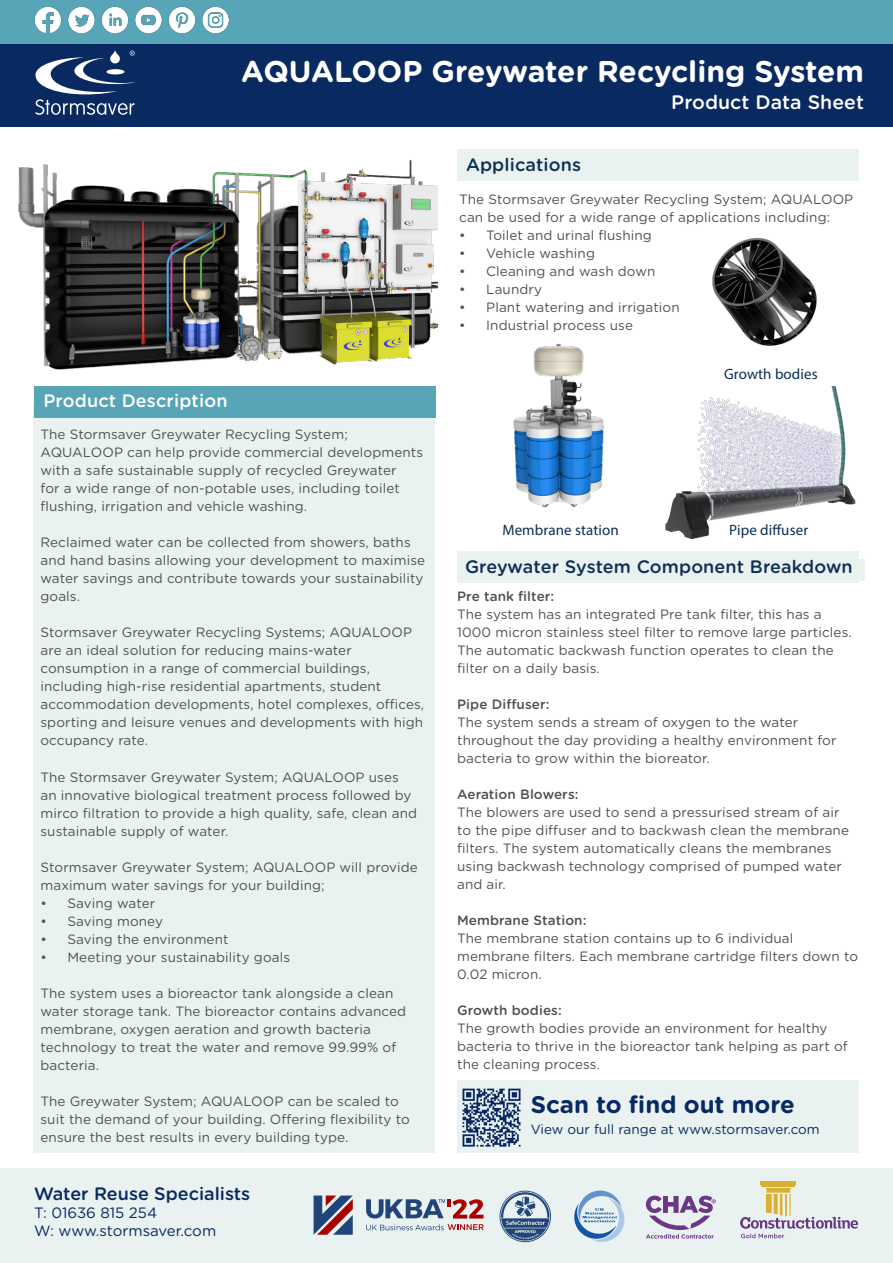
<style>
.page{position:relative;width:893px;height:1263px;background:#fff}
.page>*{position:absolute;margin:0;border:0;box-sizing:border-box;transform-origin:0 0}
.t1{font:700 30px "Gotham Rounded";letter-spacing:-.005em;color:#fff}
.t2{font:700 24px "Gotham Rounded";color:#092961}
.t3{font:21px "Myriad Pro";letter-spacing:.005em;color:#fff}
.t4{font:500 19.5px "Gotham Rounded";letter-spacing:.005em;color:#fff}
.t5{font:500 18px "Gotham Rounded";letter-spacing:.005em;color:#102f54}
.t6{font:500 18px "Gotham Rounded";color:#092961}
.t7{font:500 18px "Gotham Rounded";letter-spacing:.005em;color:#fff}
.t8{font:15px "Myriad Pro";letter-spacing:.005em;color:#0c2f54}
.t9{font:15px "Gotham Rounded";color:#092961}
.t10{font:13.5px/18px "Gotham Rounded";letter-spacing:.005em;color:#505050}
.t11{font:500 13.5px "Gotham Rounded";letter-spacing:.005em;color:#505050}
.t12{font:13.5px "Gotham Rounded";color:#092961}
</style>
<div class="page">
<img style="left:665px;top:387px;width:191px;height:153px">
<div style="left:33px;top:402px;width:402px;height:751px;background:#e9f1f1"></div>
<div style="left:457px;top:149px;width:401px;height:32px;background:#e9f1f1"></div>
<div style="left:457px;top:551px;width:401px;height:32px;background:#e9f1f1"></div>
<div style="left:465px;top:559px;width:399px;height:21px;background:#e9f1f1"></div>
<img style="left:18px;top:160px;width:420px;height:209px">
<img style="left:712px;top:237px;width:105px;height:109px">
<img style="left:513px;top:343px;width:91px;height:165px">
<div style="left:0;top:43px;width:893px;height:84px;background:#092961"></div>
<svg style="left:35px;top:50px;width:100px;height:65px"></svg>
<div style="left:0;top:0;width:893px;height:43px;background:#57a5b7"></div>
<img style="left:34px;top:6px;width:195px;height:28px">
<div style="left:0;top:1169px;width:893px;height:94px;background:#e9f1f1"></div>
<svg style="left:500px;top:1191px;width:51px;height:51px"></svg>
<svg style="left:574px;top:1190px;width:51px;height:52px"></svg>
<svg style="left:646px;top:1195px;width:70px;height:43px"></svg>
<hr style="left:762px;top:1185px;width:33px;height:1px;background:#daaf33">
<hr style="left:760px;top:1181px;width:36px;height:3px;background:#daaf33">
<svg style="left:740px;top:1188px;width:118px;height:50px"></svg>
<div style="left:35px;top:386px;width:401px;height:32px;background:#57a5b7"></div>
<svg style="left:314px;top:1195px;width:39px;height:40px"></svg>
<svg style="left:366px;top:1199px;width:117px;height:19px"></svg>
<svg style="left:366px;top:1224px;width:118px;height:6px"></svg>
<div style="left:457px;top:1080px;width:402px;height:73px;background:#e9f1f1"></div>
<img style="left:462px;top:1088px;width:59px;height:59px">
<p class="t1" style="left:241px;top:50px;width:624px">AQUALOOP Greywater Recycling System</p>
<p class="t3" style="left:611px;top:76px;width:191px">www.stormsaver.com</p>
<p class="t3" style="left:616px;top:76px;width:191px">www.stormsaver.com</p>
<p class="t4" style="left:671px;top:88px;width:194px">Product Data Sheet</p>
<p class="t5" style="left:466px;top:151px;width:117px">Applications</p>
<p class="t10" style="left:459px;top:190px;width:396px">The Stormsaver Greywater Recycling System; AQUALOOP can be used for a wide range of applications including:</p>
<p class="t10" style="left:459px;top:226px;width:194px">• Toilet and urinal flushing</p>
<p class="t10" style="left:459px;top:244px;width:137px">• Vehicle washing</p>
<p class="t10" style="left:459px;top:262px;width:198px">• Cleaning and wash down</p>
<p class="t10" style="left:459px;top:280px;width:84px">• Laundry</p>
<p class="t10" style="left:459px;top:298px;width:222px">• Plant watering and irrigation</p>
<p class="t10" style="left:459px;top:316px;width:175px">• Industrial process use</p>
<p class="t7" style="left:44px;top:388px;width:185px">Product Description</p>
<p class="t10" style="left:40px;top:425px;width:384px">The Stormsaver Greywater Recycling System; AQUALOOP can help provide commercial developments with a safe sustainable supply of recycled Greywater<br>for a wide range of non-potable uses, including toilet flushing, irrigation and vehicle washing.</p>
<p class="t10" style="left:40px;top:533px;width:386px">Reclaimed water can be collected from showers, baths and hand basins allowing your development to maximise water savings and contribute towards your sustainability goals.</p>
<p class="t10" style="left:40px;top:623px;width:385px">Stormsaver Greywater Recycling Systems; AQUALOOP are an ideal solution for reducing mains-water consumption in a range of commercial buildings, including high-rise residential apartments, student accommodation developments, hotel complexes, offices, sporting and leisure venues and developments with high occupancy rate.</p>
<p class="t10" style="left:40px;top:767px;width:378px">The Stormsaver Greywater System; AQUALOOP uses an innovative biological treatment process followed by mirco filtration to provide a high quality, safe, clean and sustainable supply of water.</p>
<p class="t10" style="left:40px;top:857px;width:379px">Stormsaver Greywater System; AQUALOOP will provide maximum water savings for your building;</p>
<p class="t10" style="left:40px;top:893px;width:116px">• Saving water</p>
<p class="t10" style="left:40px;top:911px;width:124px">• Saving money</p>
<p class="t10" style="left:40px;top:929px;width:190px">• Saving the environment</p>
<p class="t10" style="left:40px;top:947px;width:251px">• Meeting your sustainability goals</p>
<p class="t10" style="left:40px;top:983px;width:367px">The system uses a bioreactor tank alongside a clean water storage tank. The bioreactor contains advanced membrane, oxygen aeration and growth bacteria technology to treat the water and remove 99.99% of bacteria.</p>
<p class="t10" style="left:40px;top:1091px;width:371px">The Greywater System; AQUALOOP can be scaled to suit the demand of your building. Offering flexibility to ensure the best results in every building type.</p>
<p class="t6" style="left:34px;top:1180px;width:218px">Water Reuse Specialists</p>
<p class="t9" style="left:34px;top:1202px;width:125px">T: 01636 815 254</p>
<p class="t9" style="left:34px;top:1220px;width:184px">W: www.stormsaver.com</p>
<p class="t8" style="left:502px;top:520px;width:118px">Membrane station</p>
<p class="t8" style="left:724px;top:365px;width:95px">Growth bodies</p>
<p class="t8" style="left:729px;top:521px;width:80px">Pipe diffuser</p>
<p class="t5" style="left:465px;top:554px;width:389px">Greywater System Component Breakdown</p>
<p class="t11" style="left:457px;top:586px;width:99px">Pre tank filter:</p>
<p class="t10" style="left:457px;top:604px;width:396px">The system has an integrated Pre tank filter, this has a 1000 micron stainless steel filter to remove large particles.<br>The automatic backwash function operates to clean the filter on a daily basis.</p>
<p class="t11" style="left:457px;top:694px;width:94px">Pipe Diffuser:</p>
<p class="t10" style="left:457px;top:712px;width:381px">The system sends a stream of oxygen to the water throughout the day providing a healthy environment for bacteria to grow within the bioreator.</p>
<p class="t11" style="left:457px;top:784px;width:123px">Aeration Blowers:</p>
<p class="t10" style="left:457px;top:802px;width:393px">The blowers are used to send a pressurised stream of air to the pipe diffuser and to backwash clean the membrane filters. The system automatically cleans the membranes using backwash technology comprised of pumped water and air.</p>
<p class="t11" style="left:457px;top:910px;width:131px">Membrane Station:</p>
<p class="t10" style="left:457px;top:928px;width:403px">The membrane station contains up to 6 individual membrane filters. Each membrane cartridge filters down to<br>0.02 micron.</p>
<p class="t11" style="left:457px;top:1000px;width:106px">Growth bodies:</p>
<p class="t10" style="left:457px;top:1018px;width:392px">The growth bodies provide an environment for healthy bacteria to thrive in the bioreactor tank helping as part of the cleaning process.</p>
<p class="t2" style="left:531px;top:1087px;width:266px">Scan to find out more</p>
<p class="t12" style="left:531px;top:1120px;width:291px">View our full range at www.stormsaver.com</p>
</div>
